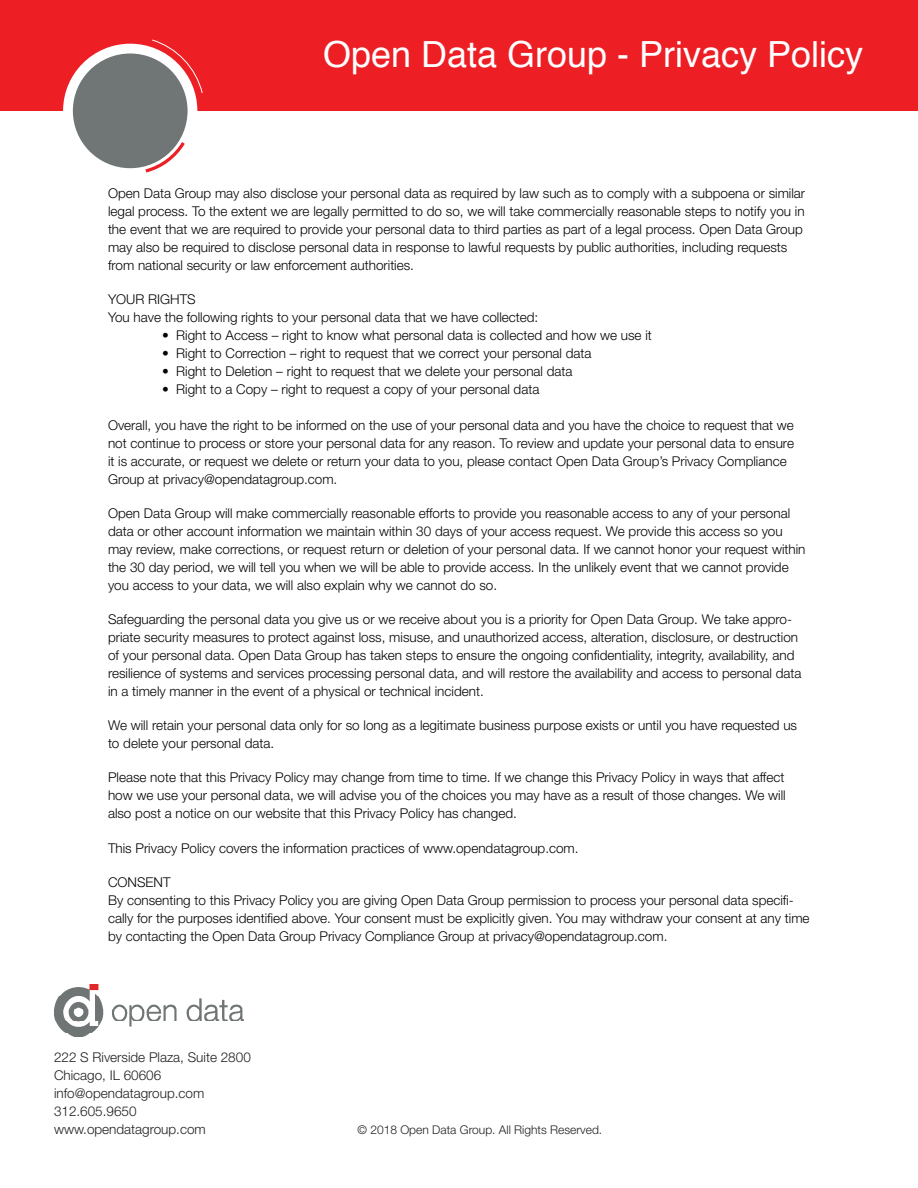
<style>
.page{position:relative;width:918px;height:1188px;background:#fff}
.page>*{position:absolute;margin:0;border:0;box-sizing:border-box;transform-origin:0 0}
.t1{font:36px "Helvetica";color:#fff}
.t2{font:300 13.5px/18px "Helvetica Neue LT Std";color:#040503}
.t3{font:300 13.5px/18px "Helvetica Neue LT Std";color:#231f20}
.t4{font:300 12px "Helvetica Neue LT Std";color:#231f20}
</style>
<div class="page">
<img style="left:54px;top:984px;width:189px;height:52px">
<div style="left:0;top:0;width:917px;height:111px;background:#ed1f25"></div>
<div style="left:63px;top:44px;width:134px;height:134px;background:#fff;border-radius:50%"></div>
<div style="left:73px;top:54px;width:115px;height:114px;background:#707575;border-radius:50%"></div>
<svg style="left:151px;top:39px;width:52px;height:55px"></svg>
<svg style="left:142px;top:138px;width:43px;height:35px"></svg>
<h1 class="t1" style="left:323px;top:26px;width:542px">Open Data Group - Privacy Policy</h1>
<p class="t2" style="left:108px;top:183px;width:699px">Open Data Group may also disclose your personal data as required by law such as to comply with a subpoena or similar legal process. To the extent we are legally permitted to do so, we will take commercially reasonable steps to notify you in the event that we are required to provide your personal data to third parties as part of a legal process. Open Data Group may also be required to disclose personal data in response to lawful requests by public authorities, including requests from national security or law enforcement authorities.</p>
<p class="t2" style="left:108px;top:290px;width:432px">YOUR RIGHTS<br>You have the following rights to your personal data that we have collected:</p>
<p class="t2" style="left:162px;top:326px;width:491px">• Right to Access – right to know what personal data is collected and how we use it</p>
<p class="t2" style="left:162px;top:344px;width:431px">• Right to Correction – right to request that we correct your personal data</p>
<p class="t2" style="left:162px;top:362px;width:412px">• Right to Deletion – right to request that we delete your personal data</p>
<p class="t2" style="left:162px;top:380px;width:379px">• Right to a Copy – right to request a copy of your personal data</p>
<p class="t2" style="left:108px;top:416px;width:688px">Overall, you have the right to be informed on the use of your personal data and you have the choice to request that we not continue to process or store your personal data for any reason. To review and update your personal data to ensure it is accurate, or request we delete or return your data to you, please contact Open Data Group’s Privacy Compliance Group at privacy@opendatagroup.com.</p>
<p class="t2" style="left:108px;top:504px;width:699px">Open Data Group will make commercially reasonable efforts to provide you reasonable access to any of your personal data or other account information we maintain within 30 days of your access request. We provide this access so you may review, make corrections, or request return or deletion of your personal data. If we cannot honor your request within the 30 day period, we will tell you when we will be able to provide access. In the unlikely event that we cannot provide you access to your data, we will also explain why we cannot do so.</p>
<p class="t2" style="left:108px;top:610px;width:695px">Safeguarding the personal data you give us or we receive about you is a priority for Open Data Group. We take appro&shy;priate security measures to protect against loss, misuse, and unauthorized access, alteration, disclosure, or destruction of your personal data. Open Data Group has taken steps to ensure the ongoing confidentiality, integrity, availability, and resilience of systems and services processing personal data, and will restore the availability and access to personal data in a timely manner in the event of a physical or technical incident.</p>
<p class="t2" style="left:108px;top:716px;width:691px">We will retain your personal data only for so long as a legitimate business purpose exists or until you have requested us to delete your personal data.</p>
<p class="t2" style="left:108px;top:768px;width:679px;text-align:justify">Please note that this Privacy Policy may change from time to time. If we change this Privacy Policy in ways that affect how we use your personal data, we will advise you of the choices you may have as a result of those changes. We will also post a notice on our website that this Privacy Policy has changed.</p>
<p class="t2" style="left:108px;top:839px;width:472px">This Privacy Policy covers the information practices of www.opendatagroup.com.</p>
<p class="t2" style="left:108px;top:873px;width:703px">CONSENT<br>By consenting to this Privacy Policy you are giving Open Data Group permission to process your personal data specifi&shy;cally for the purposes identified above. Your consent must be explicitly given. You may withdraw your consent at any time by contacting the Open Data Group Privacy Compliance Group at privacy@opendatagroup.com.</p>
<p class="t3" style="left:54px;top:1048px;width:198px">222 S Riverside Plaza, Suite 2800<br>Chicago, IL 60606 info@opendatagroup.com<br>312.605.9650 www.opendatagroup.com</p>
<p class="t4" style="left:357px;top:1122px;width:246px">© 2018 Open Data Group. All Rights Reserved.</p>
</div>
